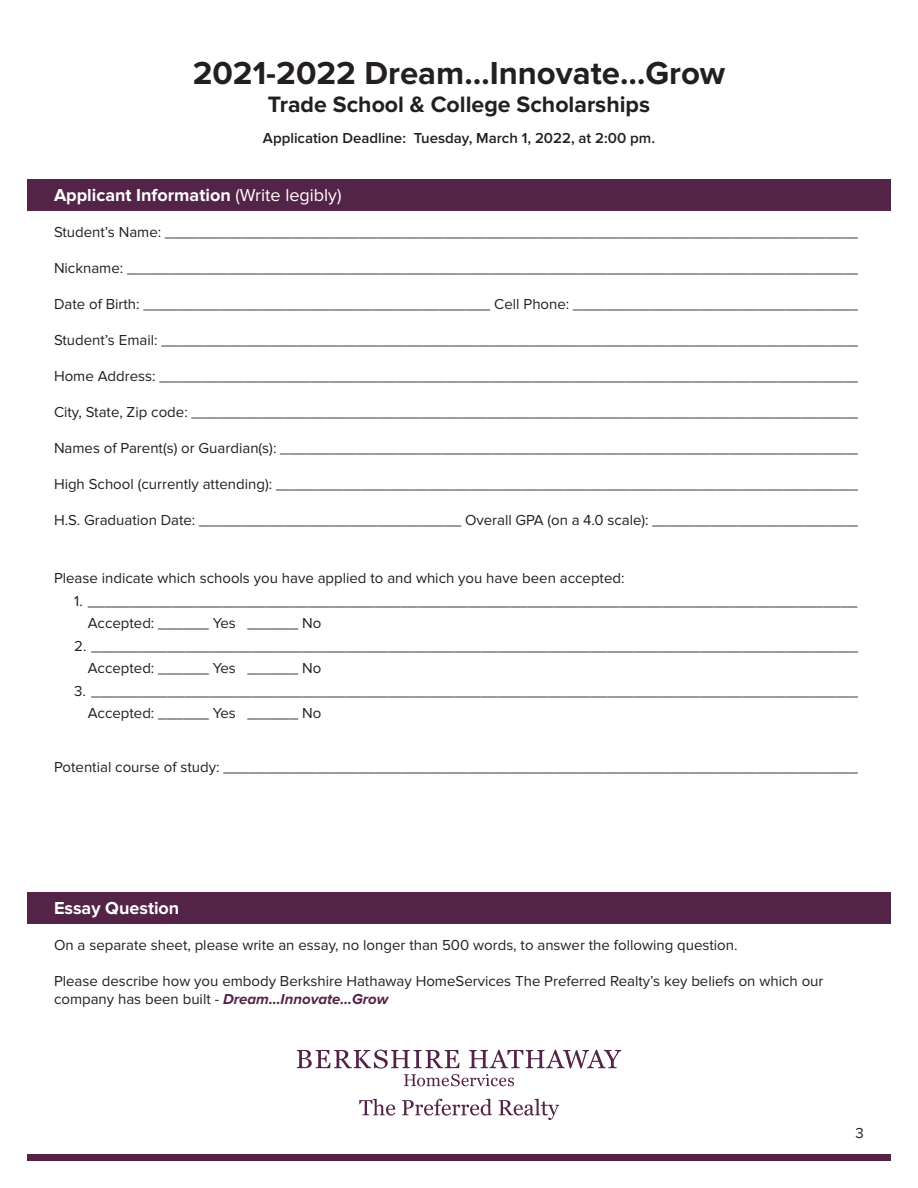
<style>
.page{position:relative;width:918px;height:1188px;background:#fff}
.page>*{position:absolute;margin:0;border:0;box-sizing:border-box;transform-origin:0 0}
.t1{font:700 33px "Proxima Nova";color:#231f20}
.t2{font:700 23.1px "Proxima Nova";color:#231f20}
.t3{font:700 18px "Proxima Nova";color:#fff}
.t4{font:15px/18px "Proxima Nova";color:#231f20}
.t5{font:600 15px "Proxima Nova";color:#231f20}
.s1{font-weight:400}
.s2{font-weight:700;font-style:italic;color:#542348}
</style>
<div class="page">
<div style="left:27px;top:1154px;width:864px;height:7px;background:#542348"></div>
<div style="left:27px;top:179px;width:864px;height:31px;background:#542348"></div>
<div style="left:27px;top:892px;width:864px;height:31px;background:#542348"></div>
<svg style="left:297px;top:1050px;width:324px;height:36px"></svg>
<svg style="left:359px;top:1099px;width:36px;height:17px"></svg>
<svg style="left:402px;top:1099px;width:90px;height:17px"></svg>
<svg style="left:499px;top:1099px;width:60px;height:21px"></svg>
<h1 class="t1" style="left:193px;top:54px;width:534px">2021-2022 Dream…Innovate…Grow</h1>
<h2 class="t2" style="left:268px;top:91px;width:384px">Trade School &amp; College Scholarships</h2>
<p class="t5" style="left:263px;top:129px;width:394px">Application Deadline: Tuesday, March 1, 2022, at 2:00 pm.</p>
<p class="t3" style="left:54px;top:184px;width:289px">Applicant Information <span class="s1">(Write legibly)</span></p>
<p class="t4" style="left:54px;top:223px;width:806px">Student’s Name: __________________________________________________________________________________</p>
<p class="t4" style="left:54px;top:259px;width:808px">Nickname: _______________________________________________________________________________________</p>
<p class="t4" style="left:54px;top:295px;width:808px">Date of Birth: _________________________________________ Cell Phone: __________________________________</p>
<p class="t4" style="left:54px;top:331px;width:811px">Student’s Email: ___________________________________________________________________________________</p>
<p class="t4" style="left:54px;top:367px;width:809px">Home Address: ___________________________________________________________________________________</p>
<p class="t4" style="left:54px;top:403px;width:807px">City, State, Zip code: _______________________________________________________________________________</p>
<p class="t4" style="left:54px;top:439px;width:812px">Names of Parent(s) or Guardian(s): _____________________________________________________________________</p>
<p class="t4" style="left:54px;top:475px;width:807px">High School (currently attending): _____________________________________________________________________</p>
<p class="t4" style="left:54px;top:511px;width:811px">H.S. Graduation Date: _______________________________ Overall GPA (on a 4.0 scale): _________________________</p>
<p class="t4" style="left:54px;top:569px;width:572px">Please indicate which schools you have applied to and which you have been accepted:</p>
<p class="t4" style="left:74px;top:592px;width:785px">1. ___________________________________________________________________________________________</p>
<p class="t4" style="left:88px;top:614px;width:235px">Accepted: ______ Yes ______ No</p>
<p class="t4" style="left:74px;top:637px;width:789px">2. ___________________________________________________________________________________________</p>
<p class="t4" style="left:88px;top:659px;width:235px">Accepted: ______ Yes ______ No</p>
<p class="t4" style="left:74px;top:682px;width:789px">3. ___________________________________________________________________________________________</p>
<p class="t4" style="left:88px;top:704px;width:235px">Accepted: ______ Yes ______ No</p>
<p class="t4" style="left:54px;top:758px;width:805px">Potential course of study: ___________________________________________________________________________</p>
<p class="t3" style="left:54px;top:897px;width:127px">Essay Question</p>
<p class="t4" style="left:54px;top:936px;width:685px">On a separate sheet, please write an essay, no longer than 500 words, to answer the following question.</p>
<p class="t4" style="left:54px;top:972px;width:771px">Please describe how you embody Berkshire Hathaway HomeServices The Preferred Realty’s key beliefs on which our company has been built - <span class="s2">Dream…Innovate…Grow</span></p>
<p class="t4" style="left:856px;top:1125px;width:10px">3</p>
</div>
